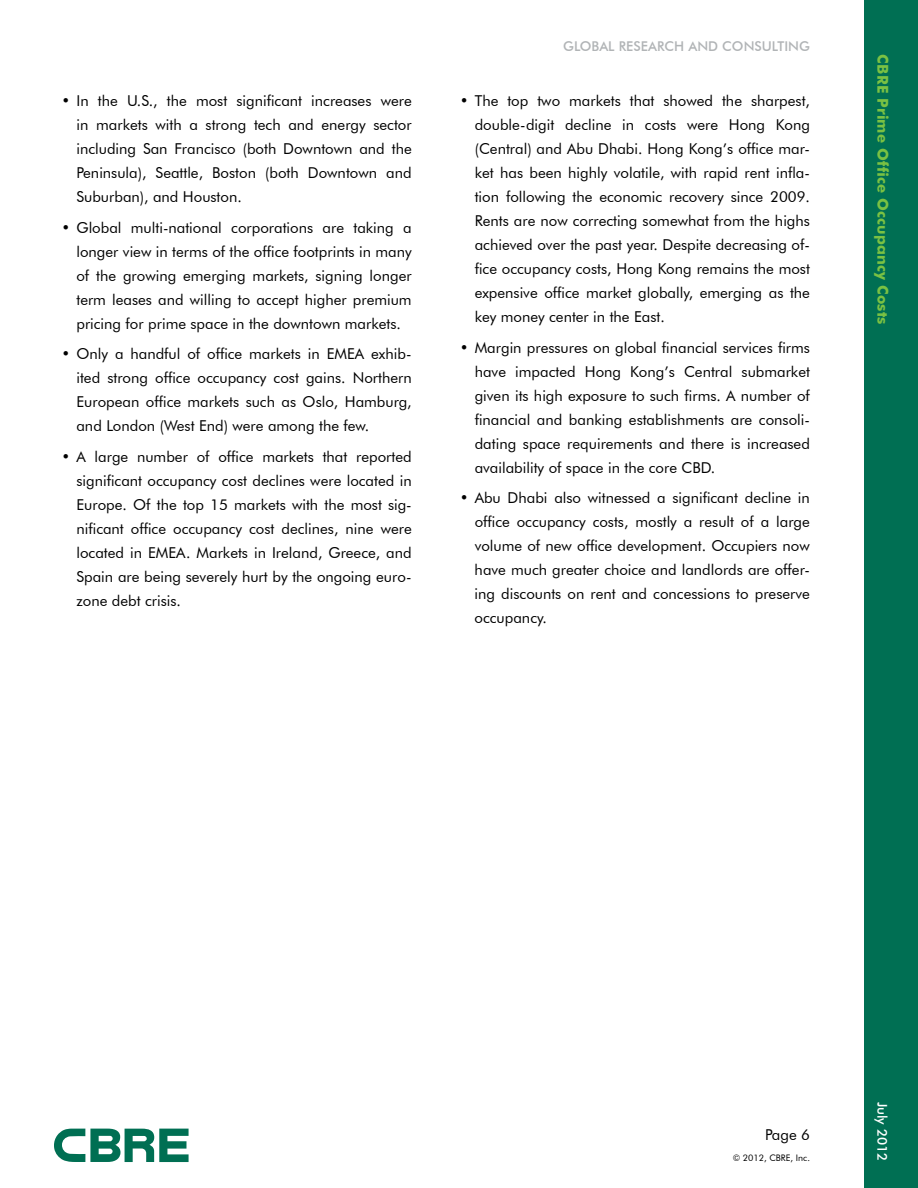
<style>
.page{position:relative;width:918px;height:1188px;background:#fff}
.page>*{position:absolute;margin:0;border:0;box-sizing:border-box;transform-origin:0 0}
.t1{font:15px/24px "Futura BT";color:#000;text-align:justify}
.t2{font:700 15px "Futura BT";letter-spacing:.015em;color:#7ac143}
.t3{font:500 13.5px "Futura BT";color:#b1b4b6}
.t4{font:500 13.5px "Futura BT";color:#fff}
.t5{font:9px "Futura BT";color:#000}
</style>
<div class="page">
<div style="left:864px;top:0;width:54px;height:1188px;background:#006f53"></div>
<svg style="left:54px;top:1129px;width:135px;height:33px"></svg>
<p class="t1" style="left:76px;top:88px;width:337px;text-indent:-15px">• In the U.S., the most significant increases were in markets with a strong tech and energy sector including San Francisco (both Downtown and the Peninsula), Seattle, Boston (both Downtown and Suburban), and Houston.</p>
<p class="t1" style="left:76px;top:215px;width:337px;text-indent:-15px">• Global multi-national corporations are taking a longer view in terms of the office footprints in many of the growing emerging markets, signing longer term leases and willing to accept higher premium pricing for prime space in the downtown markets.</p>
<p class="t1" style="left:76px;top:342px;width:337px;text-indent:-15px">• Only a handful of office markets in EMEA exhib&shy;ited strong office occupancy cost gains. Northern European office markets such as Oslo, Hamburg, and London (West End) were among the few.</p>
<p class="t1" style="left:76px;top:445px;width:337px;text-indent:-15px">• A large number of office markets that reported significant occupancy cost declines were located in Europe. Of the top 15 markets with the most sig&shy;nificant office occupancy cost declines, nine were located in EMEA. Markets in Ireland, Greece, and Spain are being severely hurt by the ongoing euro&shy;zone debt crisis.</p>
<p class="t3" style="left:563px;top:38px;width:247px">GLOBAL RESEARCH AND CONSULTING</p>
<p class="t1" style="left:475px;top:88px;width:337px;text-indent:-15px">• The top two markets that showed the sharpest, double-digit decline in costs were Hong Kong (Central) and Abu Dhabi. Hong Kong’s office mar&shy;ket has been highly volatile, with rapid rent infla&shy;tion following the economic recovery since 2009.<br>Rents are now correcting somewhat from the highs achieved over the past year. Despite decreasing of&shy;fice occupancy costs, Hong Kong remains the most expensive office market globally, emerging as the key money center in the East.</p>
<p class="t1" style="left:475px;top:335px;width:337px;text-indent:-15px">• Margin pressures on global financial services firms have impacted Hong Kong’s Central submarket given its high exposure to such firms. A number of financial and banking establishments are consoli&shy;dating space requirements and there is increased availability of space in the core CBD.</p>
<p class="t1" style="left:475px;top:486px;width:337px;text-indent:-15px">• Abu Dhabi also witnessed a significant decline in office occupancy costs, mostly a result of a large volume of new office development. Occupiers now have much greater choice and landlords are offer&shy;ing discounts on rent and concessions to preserve occupancy.</p>
<p class="t2" style="left:892px;top:54px;width:272px;rotate:90deg">CBRE Prime Office Occupancy Costs</p>
<p class="t1" style="left:765px;top:1123px;width:46px">Page 6</p>
<p class="t5" style="left:733px;top:1153px;width:79px">© 2012, CBRE, Inc.</p>
<p class="t4" style="left:891px;top:1102px;width:61px;rotate:90deg">JULY 2012</p>
</div>
